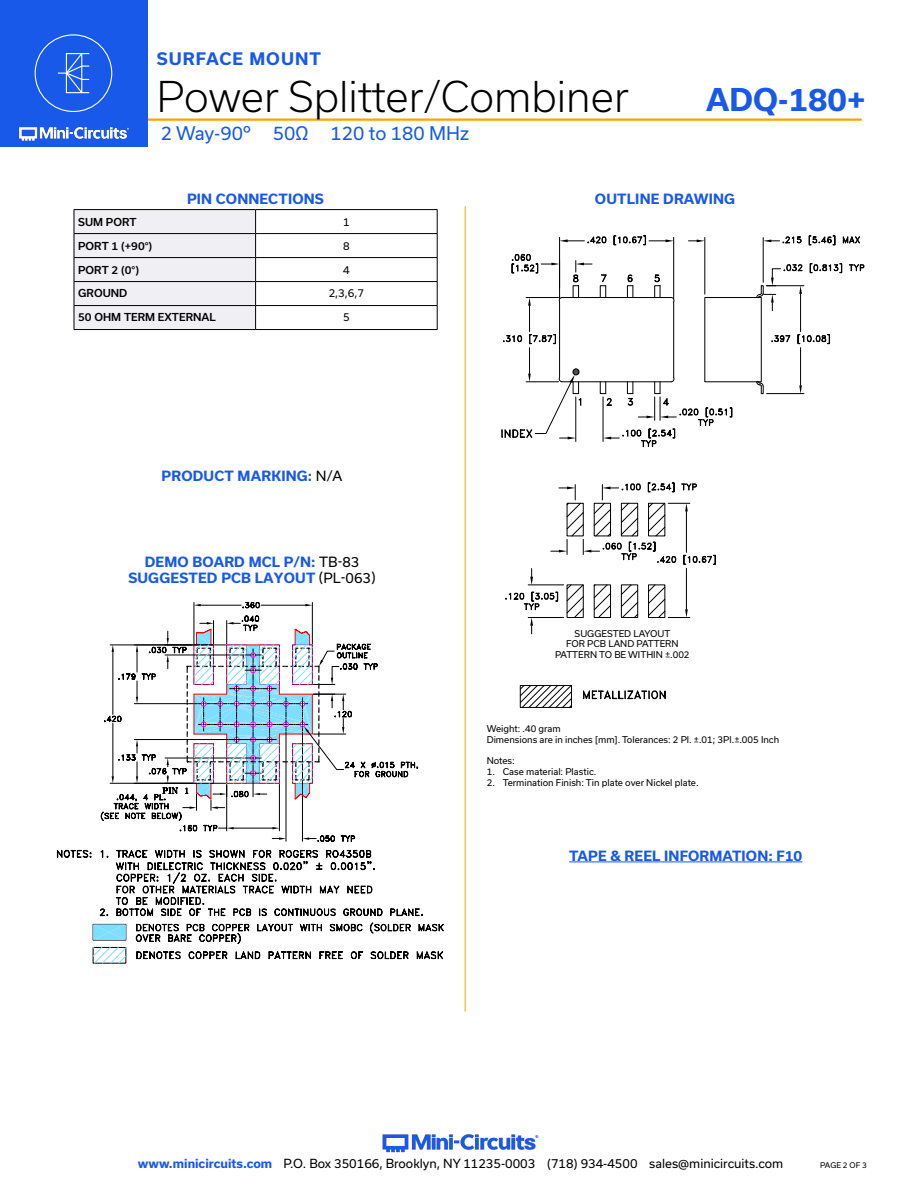
<style>
.page{position:relative;width:918px;height:1188px;background:#fff}
.page>*{position:absolute;margin:0;border:0;box-sizing:border-box;transform-origin:0 0}
.t1{font:300 40.5px "Usual";color:#000}
.t2{font:700 30px "Usual";color:#1859ea}
.t3{font:18px "Usual";color:#1859ea}
.t4{font:700 16.5px "Usual";letter-spacing:.065em;color:#1859ea}
.Demo_Board{font:700 13.5px "Usual";letter-spacing:.015em;color:#1859ea}
.Blue_Headers{font:700 13.5px "Usual";letter-spacing:.015em;color:#1859ea}
.t5{font:12px "Usual";color:#000}
.Table_Body_Left_Justified{font:500 10.5px "Usual";color:#000}
.Table_Body_Center{font:10.5px "Usual";color:#000}
.t6{font:9px/10.8px "Usual";color:#000}
.t7{font:7.5px "Usual";color:#000}
.s1{font-weight:400;color:#000}
.s2{font-weight:700;color:#1859ea}
</style>
<div class="page">
<hr style="left:129px;top:118px;width:733px;height:3px;background:#ffa300">
<div style="left:0;top:0;width:147px;height:147px;background:#1859ea"></div>
<img style="left:19px;top:126px;width:110px;height:15px">
<div style="left:35px;top:34px;width:77px;height:78px;border:1px solid #fff;border-radius:50%"></div>
<svg style="left:57px;top:53px;width:33px;height:41px"></svg>
<img style="left:382px;top:1134px;width:157px;height:19px">
<hr style="left:465px;top:206px;width:1px;height:806px;background:#ffa300">
<hr style="left:74px;top:209px;width:182px;height:1px;background:#000">
<hr style="left:256px;top:209px;width:181px;height:1px;background:#000">
<hr style="left:256px;top:233px;width:181px;height:1px;background:#000">
<hr style="left:256px;top:257px;width:181px;height:1px;background:#000">
<hr style="left:256px;top:281px;width:181px;height:1px;background:#000">
<hr style="left:256px;top:305px;width:181px;height:1px;background:#000">
<svg style="left:74px;top:210px;width:182px;height:119px"></svg>
<svg style="left:437px;top:210px;width:1px;height:119px"></svg>
<hr style="left:74px;top:329px;width:182px;height:1px;background:#000">
<hr style="left:256px;top:329px;width:181px;height:1px;background:#000">
<hr style="left:569px;top:862px;width:233px;height:1px;background:#1859ea">
<svg style="left:100px;top:601px;width:319px;height:241px"></svg>
<svg style="left:56px;top:849px;width:388px;height:115px"></svg>
<svg style="left:505px;top:482px;width:211px;height:152px"></svg>
<svg style="left:810px;top:263px;width:32px;height:10px"></svg>
<svg style="left:849px;top:264px;width:15px;height:7px"></svg>
<hr style="left:767px;top:285px;width:37px;height:1px;background:#000">
<hr style="left:767px;top:393px;width:37px;height:1px;background:#000">
<hr style="left:800px;top:294px;width:1px;height:38px;background:#000">
<hr style="left:800px;top:348px;width:1px;height:37px;background:#000">
<svg style="left:756px;top:264px;width:46px;height:47px"></svg>
<svg style="left:799px;top:385px;width:3px;height:9px"></svg>
<svg style="left:771px;top:335px;width:20px;height:7px"></svg>
<svg style="left:797px;top:334px;width:33px;height:10px"></svg>
<hr style="left:705px;top:238px;width:1px;height:56px;background:#000">
<hr style="left:763px;top:238px;width:1px;height:44px;background:#000">
<svg style="left:688px;top:240px;width:17px;height:2px"></svg>
<svg style="left:763px;top:236px;width:39px;height:8px"></svg>
<svg style="left:809px;top:235px;width:26px;height:10px"></svg>
<svg style="left:843px;top:236px;width:17px;height:8px"></svg>
<div style="left:704px;top:297px;width:58px;height:85px;border:1px solid #000"></div>
<svg style="left:756px;top:381px;width:8px;height:13px"></svg>
<div style="left:567px;top:585px;width:17px;height:33px;border:1px solid #000"></div>
<div style="left:567px;top:503px;width:17px;height:33px;border:1px solid #000"></div>
<div style="left:594px;top:585px;width:17px;height:33px;border:1px solid #000"></div>
<div style="left:594px;top:503px;width:17px;height:33px;border:1px solid #000"></div>
<div style="left:621px;top:585px;width:17px;height:33px;border:1px solid #000"></div>
<div style="left:621px;top:503px;width:17px;height:33px;border:1px solid #000"></div>
<div style="left:648px;top:585px;width:17px;height:33px;border:1px solid #000"></div>
<div style="left:648px;top:503px;width:17px;height:33px;border:1px solid #000"></div>
<hr style="left:559px;top:237px;width:1px;height:61px;background:#000">
<hr style="left:673px;top:237px;width:1px;height:61px;background:#000">
<svg style="left:560px;top:236px;width:46px;height:8px"></svg>
<svg style="left:613px;top:235px;width:61px;height:10px"></svg>
<hr style="left:576px;top:397px;width:1px;height:44px;background:#000">
<hr style="left:562px;top:297px;width:109px;height:1px;background:#000">
<svg style="left:671px;top:297px;width:4px;height:6px"></svg>
<hr style="left:673px;top:302px;width:1px;height:75px;background:#000">
<hr style="left:562px;top:381px;width:109px;height:1px;background:#000">
<svg style="left:600px;top:274px;width:7px;height:23px"></svg>
<svg style="left:627px;top:274px;width:7px;height:23px"></svg>
<svg style="left:654px;top:275px;width:7px;height:22px"></svg>
<svg style="left:600px;top:377px;width:132px;height:70px"></svg>
<svg style="left:501px;top:254px;width:91px;height:185px"></svg>
<svg style="left:522px;top:687px;width:48px;height:19px"></svg>
<div style="left:520px;top:685px;width:52px;height:23px;border:1px solid #000"></div>
<svg style="left:583px;top:690px;width:83px;height:10px"></svg>
<h3 class="t4" style="left:157px;top:49px;width:166px">SURFACE MOUNT</h3>
<h1 class="t1" style="left:157px;top:73px;width:474px">Power Splitter/Combiner</h1>
<h3 class="t3" style="left:161px;top:123px;width:310px">2 Way-90º 50Ω 120 to 180 MHz</h3>
<h2 class="t2" style="left:706px;top:83px;width:161px">ADQ-180+</h2>
<p class="Blue_Headers" style="left:187px;top:191px;width:138px">PIN CONNECTIONS</p>
<p class="Table_Body_Left_Justified" style="left:78px;top:216px;width:60px">SUM PORT</p>
<p class="Table_Body_Center" style="left:343px;top:216px;width:8px">1</p>
<p class="Table_Body_Left_Justified" style="left:78px;top:240px;width:76px">PORT 1 (+90°)</p>
<p class="Table_Body_Center" style="left:343px;top:240px;width:8px">8</p>
<p class="Table_Body_Left_Justified" style="left:78px;top:264px;width:62px">PORT 2 (0°)</p>
<p class="Table_Body_Center" style="left:343px;top:264px;width:8px">4</p>
<p class="Table_Body_Left_Justified" style="left:78px;top:288px;width:51px">GROUND</p>
<p class="Table_Body_Center" style="left:329px;top:288px;width:37px">2,3,6,7</p>
<p class="Table_Body_Left_Justified" style="left:78px;top:312px;width:139px">50 OHM TERM EXTERNAL</p>
<p class="Table_Body_Center" style="left:343px;top:312px;width:8px">5</p>
<p class="Demo_Board" style="left:162px;top:468px;width:182px">PRODUCT MARKING: <span class="s1">N/A</span></p>
<p class="Demo_Board" style="left:145px;top:554px;width:216px">DEMO BOARD MCL P/N: <span class="s1">TB-83</span></p>
<p class="Demo_Board" style="left:128px;top:570px;width:249px">SUGGESTED PCB LAYOUT <span class="s1">(PL-063)</span></p>
<p class="Blue_Headers" style="left:595px;top:191px;width:142px">OUTLINE DRAWING</p>
<p class="t6" style="left:555px;top:628px;width:136px;text-align:center">SUGGESTED LAYOUT<br>FOR PCB LAND PATTERN<br>PATTERN TO BE WITHIN ±.002</p>
<p class="t6" style="left:487px;top:723px;width:294px">Weight: .40 gram<br>Dimensions are in inches [mm]. Tolerances: 2 Pl. ±.01; 3Pl.±.005 Inch</p>
<p class="t6" style="left:487px;top:755px;width:30px">Notes:</p>
<p class="t6" style="left:487px;top:766px;width:111px">1. Case material: Plastic.</p>
<p class="t6" style="left:487px;top:777px;width:213px">2. Termination Finish: Tin plate over Nickel plate.</p>
<p class="Blue_Headers" style="left:569px;top:848px;width:235px">TAPE &amp; REEL INFORMATION: F10</p>
<h3 class="t5" style="left:138px;top:1157px;width:647px"><span class="s2">www.minicircuits.com</span> P.O. Box 350166, Brooklyn, NY 11235-0003 (718) 934-4500 sales@minicircuits.com</h3>
<p class="t7" style="left:820px;top:1161px;width:48px">PAGE 2 OF 3</p>
</div>
